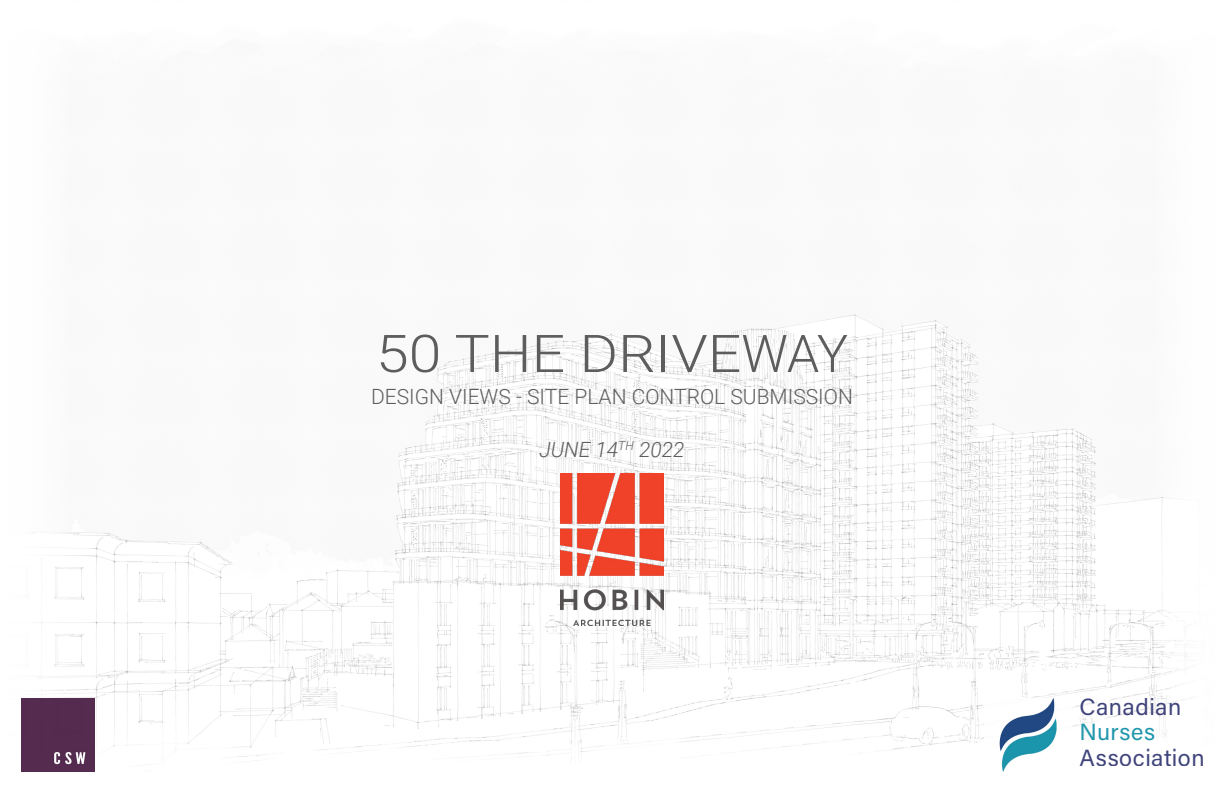
<style>
.page{position:relative;width:1224px;height:792px;background:#fff}
.page>*{position:absolute;margin:0;border:0;box-sizing:border-box;transform-origin:0 0}
.t1{font:300 52px "Roboto";color:#5d5d5d;scale:1.14 1}
.t2{font:23.5px "Acumin Variable Concept";letter-spacing:.02em;color:#2a2f6c}
.t3{font:23.5px "Acumin Variable Concept";letter-spacing:.02em;color:#078ba3}
.t4{font:300 21px "Roboto";color:#5d5d5d}
.t5{font:italic 300 21px "Roboto";color:#5d5d5d}
</style>
<div class="page">
<img style="left:21px;top:314px;width:1167px;height:458px">
<img style="left:984px;top:698px;width:87px;height:73px">
<div style="left:21px;top:698px;width:73px;height:73px;background:#552b50"></div>
<img style="left:561px;top:473px;width:102px;height:152px">
<h1 class="t1" style="left:376px;top:317px;width:416px">50 THE DRIVEWAY</h1>
<p class="t4" style="left:371px;top:382px;width:483px">DESIGN VIEWS - SITE PLAN CONTROL SUBMISSION</p>
<p class="t5" style="left:539px;top:435px;width:147px">JUNE 14<sup>TH</sup> 2022</p>
<p class="t2" style="left:1080px;top:691px;width:103px">Canadian</p>
<p class="t3" style="left:1080px;top:716px;width:77px">Nurses</p>
<p class="t2" style="left:1080px;top:741px;width:127px">Association</p>
</div>
